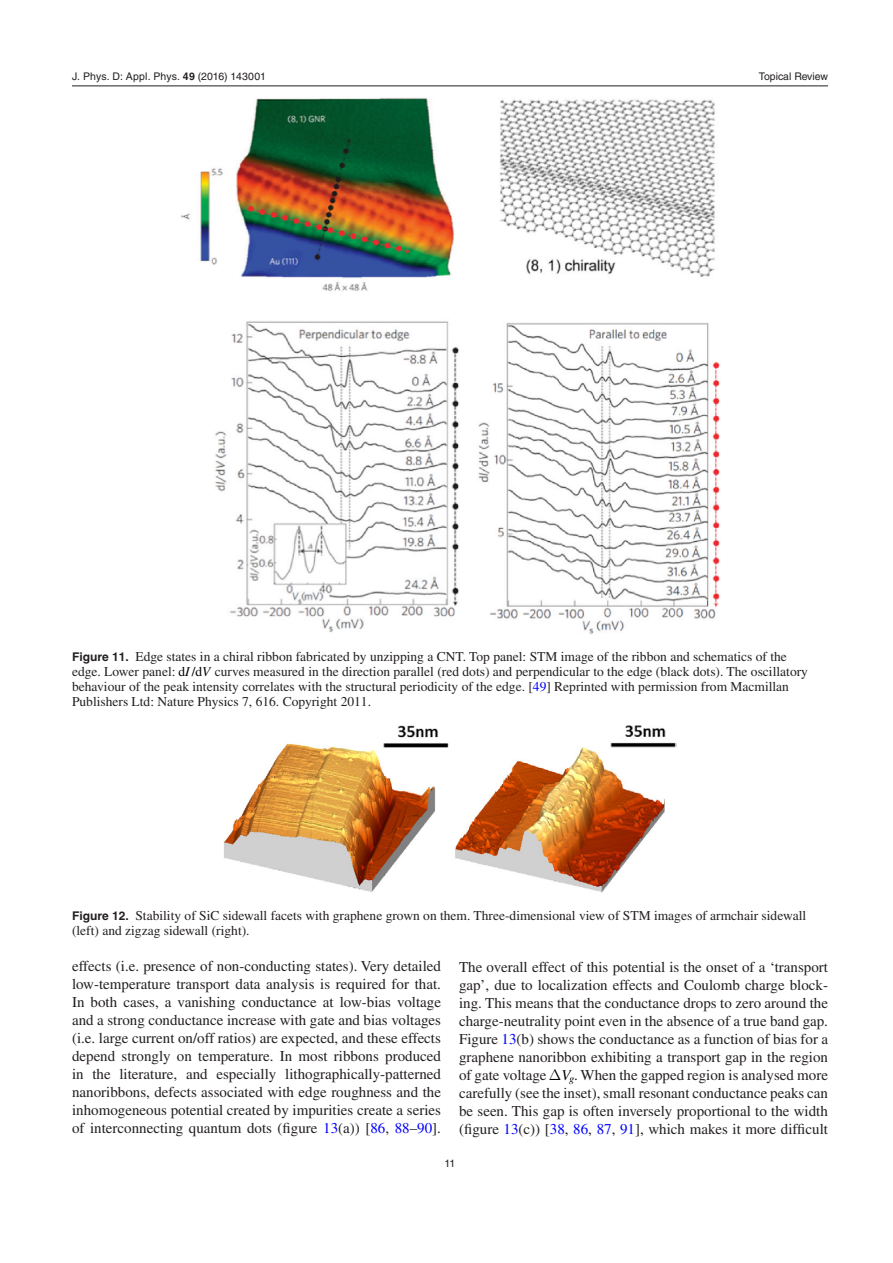
<style>
.page{position:relative;width:893px;height:1263px;background:#fff}
.page>*{position:absolute;margin:0;border:0;box-sizing:border-box;transform-origin:0 0}
.t1{font:15px/18px "Times LT Std";color:#231f20;text-align:justify}
.t2{font:13.5px/15px "Times LT Std";color:#231f20}
.t3{font:10.5px "Helvetica LT Std";color:#231f20}
.s1{font-family:"Helvetica";font-weight:700}
.s2{font-family:"Helvetica"}
.s3{font-family:"Helvetica LT Std";font-weight:700;font-size:12px}
.s4{color:#000}
.s5{font-style:italic;color:#000}
.s6{color:#00f}
.s7{font-family:"STIX General"}
</style>
<div class="page">
<hr style="left:72px;top:86px;width:756px;height:1px;background:#231f20">
<img style="left:181px;top:97px;width:539px;height:537px">
<img style="left:224px;top:725px;width:452px;height:168px">
<p class="t3" style="left:72px;top:70px;width:195px">J. Phys. D: Appl. Phys. <span class="s1">49</span> (<span class="s2">2016</span>) 143001</p>
<p class="t3" style="left:759px;top:70px;width:71px">Topical Review</p>
<p class="t2" style="left:72px;top:649px;width:737px"><span class="s3">Figure 11.</span> Edge states in a chiral ribbon fabricated by unzipping a CNT. Top panel: STM image of the ribbon and schematics of the edge. Lower panel: <span class="s4">d /</span><span class="s5">I V</span><span class="s4">d</span> curves measured in the direction parallel (red dots) and perpendicular to the edge (black dots). The oscillatory behaviour of the peak intensity correlates with the structural periodicity of the edge. [<span class="s6">49</span>] Reprinted with permission from Macmillan Publishers Ltd: Nature Physics 7, 616. Copyright 2011.</p>
<p class="t2" style="left:72px;top:908px;width:736px"><span class="s3">Figure 12.</span> Stability of SiC sidewall facets with graphene grown on them. Three-dimensional view of STM images of armchair sidewall (left) and zigzag sidewall (right).</p>
<p class="t1" style="left:72px;top:957px;width:371px">effects (i.e. presence of non-conducting states). Very detailed low-temperature transport data analysis is required for that.<br>In both cases, a vanishing conductance at low-bias voltage and a strong conductance increase with gate and bias voltages (i.e. large current on/off ratios) are expected, and these effects depend strongly on temperature. In most ribbons produced in the literature, and especially lithographically-patterned nanoribbons, defects associated with edge roughness and the inhomogeneous potential created by impurities create a series of interconnecting quantum dots (figure <span class="s6">13</span>(a)) [<span class="s6">86</span>, <span class="s6">88</span><span class="s7">–</span><span class="s6">90</span>].</p>
<p class="t1" style="left:459px;top:958px;width:371px">The overall effect of this potential is the onset of a <span class="s7">‘</span>transport gap<span class="s7">’</span>, due to localization effects and Coulomb charge block&shy;ing. This means that the conductance drops to zero around the charge-neutrality point even in the absence of a true band gap.<br>Figure <span class="s6">13</span>(b) shows the conductance as a function of bias for a graphene nanoribbon exhibiting a transport gap in the region of gate voltage <span class="s4">∆</span><span class="s5">V</span><sub>g</sub>. When the gapped region is analysed more carefully (see the inset), small resonant conductance peaks can be seen. This gap is often inversely proportional to the width (figure <span class="s6">13</span>(c)) [<span class="s6">38</span>, <span class="s6">86</span>, <span class="s6">87</span>, <span class="s6">91</span>], which makes it more difficult</p>
<p class="t3" style="left:445px;top:1157px;width:12px">11</p>
</div>
